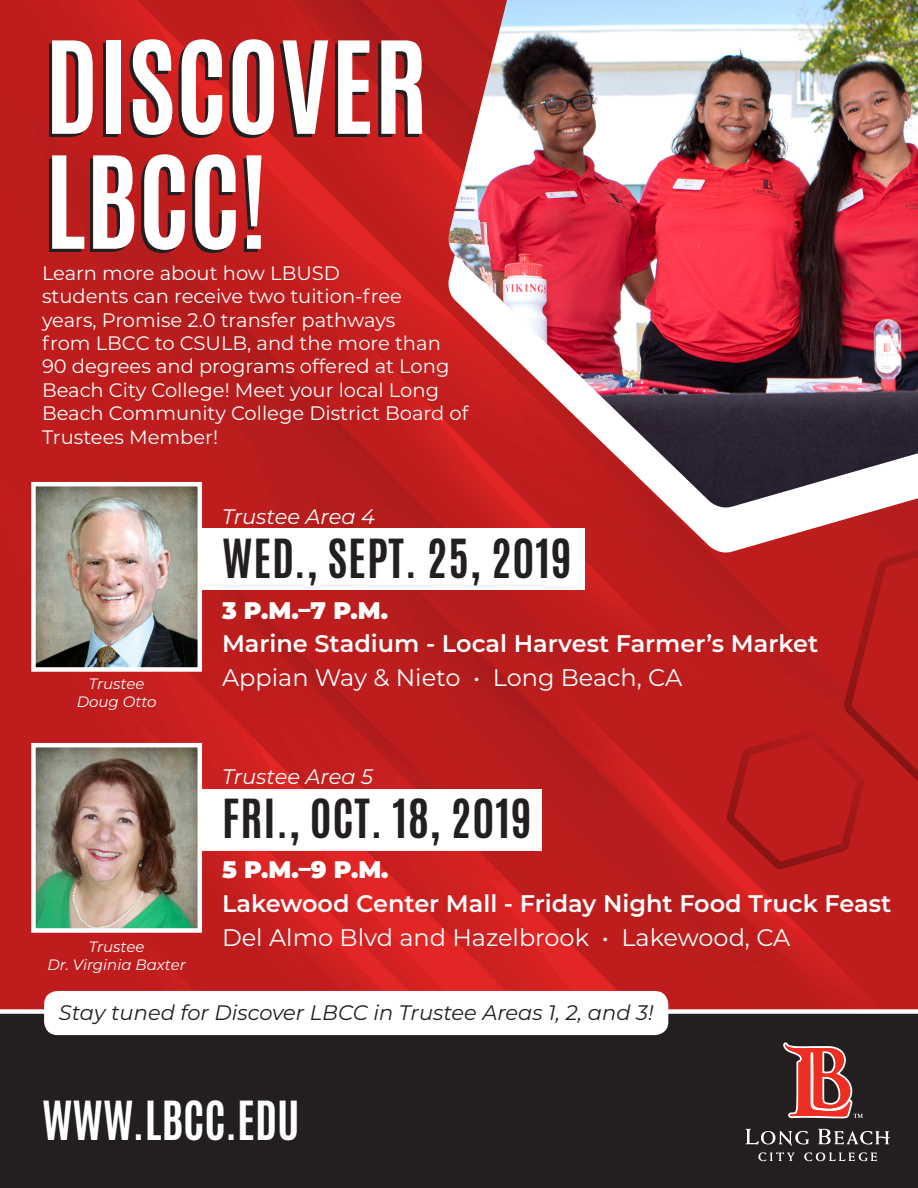
<style>
.page{position:relative;width:918px;height:1188px;background:#fff}
.page>*{position:absolute;margin:0;border:0;box-sizing:border-box;transform-origin:0 0}
.t1{font:700 108.6px/114.9px "Antonio";color:#fff}
.t2{font:700 45px "Antonio";letter-spacing:.02em;color:#231f20}
.t3{font:700 45px "Antonio";color:#fff}
.t4{font:600 24px "Montserrat";color:#fff}
.t5{font:24px "Montserrat";color:#fff}
.t6{font:900 24px "Montserrat";color:#fff}
.t7{font:italic 21px "Montserrat";color:#231f20}
.t8{font:italic 21px "Montserrat";color:#fff}
.t9{font:19.5px/23.4px "Montserrat";color:#fff}
.t10{font:italic 15px "Montserrat";color:#fff}
</style>
<div class="page">
<img style="left:0;top:0;width:918px;height:1009px">
<div style="left:0;top:1012px;width:918px;height:176px;background:#231f20"></div>
<div style="left:0;top:1009px;width:918px;height:5px;background:#fff"></div>
<div style="left:200px;top:528px;width:384px;height:61px;background:#fff"></div>
<svg style="left:758px;top:1152px;width:37px;height:9px"></svg>
<svg style="left:804px;top:1152px;width:73px;height:9px"></svg>
<svg style="left:746px;top:1129px;width:144px;height:17px"></svg>
<svg style="left:783px;top:1042px;width:80px;height:77px"></svg>
<svg style="left:446px;top:510px;width:472px;height:45px"></svg>
<img style="left:446px;top:0;width:472px;height:510px">
<svg style="left:721px;top:516px;width:197px;height:366px;background:#bd2424"></svg>
<img style="left:36px;top:487px;width:161px;height:180px">
<div style="left:31px;top:482px;width:171px;height:190px;border:4px solid #fff"></div>
<div style="left:200px;top:789px;width:342px;height:61px;background:#fff"></div>
<img style="left:36px;top:748px;width:161px;height:180px">
<div style="left:31px;top:743px;width:171px;height:190px;border:4px solid #fff"></div>
<div style="left:44px;top:991px;width:624px;height:44px;background:#fff;border-radius:14px"></div>
<p class="t1" style="left:45px;top:31px;width:384px">DISCOVER<br>LBCC!</p>
<p class="t9" style="left:42px;top:261px;width:299px">Learn more about how LBUSD</p>
<p class="t9" style="left:42px;top:284px;width:428px">students can receive two tuition-free<br>years, Promise 2.0 transfer pathways<br>from LBCC to CSULB, and the more than 90 degrees and programs offered at Long Beach City College! Meet your local Long Beach Community College District Board of Trustees Member!</p>
<p class="t10" style="left:89px;top:674px;width:57px">Trustee</p>
<p class="t10" style="left:77px;top:692px;width:81px">Doug Otto</p>
<p class="t8" style="left:222px;top:502px;width:155px">Trustee Area 4</p>
<p class="t2" style="left:222px;top:525px;width:352px">WED., SEPT. 25, 2019</p>
<p class="t6" style="left:222px;top:592px;width:168px">3 P.M.–7 P.M.</p>
<p class="t4" style="left:222px;top:627px;width:598px">Marine Stadium - Local Harvest Farmer’s Market</p>
<p class="t5" style="left:222px;top:661px;width:462px">Appian Way &amp; Nieto • Long Beach, CA</p>
<p class="t8" style="left:222px;top:762px;width:153px">Trustee Area 5</p>
<p class="t2" style="left:222px;top:785px;width:312px">FRI., OCT. 18, 2019</p>
<p class="t6" style="left:222px;top:852px;width:168px">5 P.M.–9 P.M.</p>
<p class="t4" style="left:222px;top:886px;width:671px">Lakewood Center Mall - Friday Night Food Truck Feast</p>
<p class="t5" style="left:222px;top:920px;width:570px">Del Almo Blvd and Hazelbrook • Lakewood, CA</p>
<p class="t10" style="left:89px;top:936px;width:57px">Trustee</p>
<p class="t10" style="left:47px;top:954px;width:140px">Dr. Virginia Baxter</p>
<p class="t7" style="left:59px;top:998px;width:596px">Stay tuned for Discover LBCC in Trustee Areas 1, 2, and 3!</p>
<p class="t3" style="left:42px;top:1087px;width:259px">WWW.LBCC.EDU</p>
</div>
